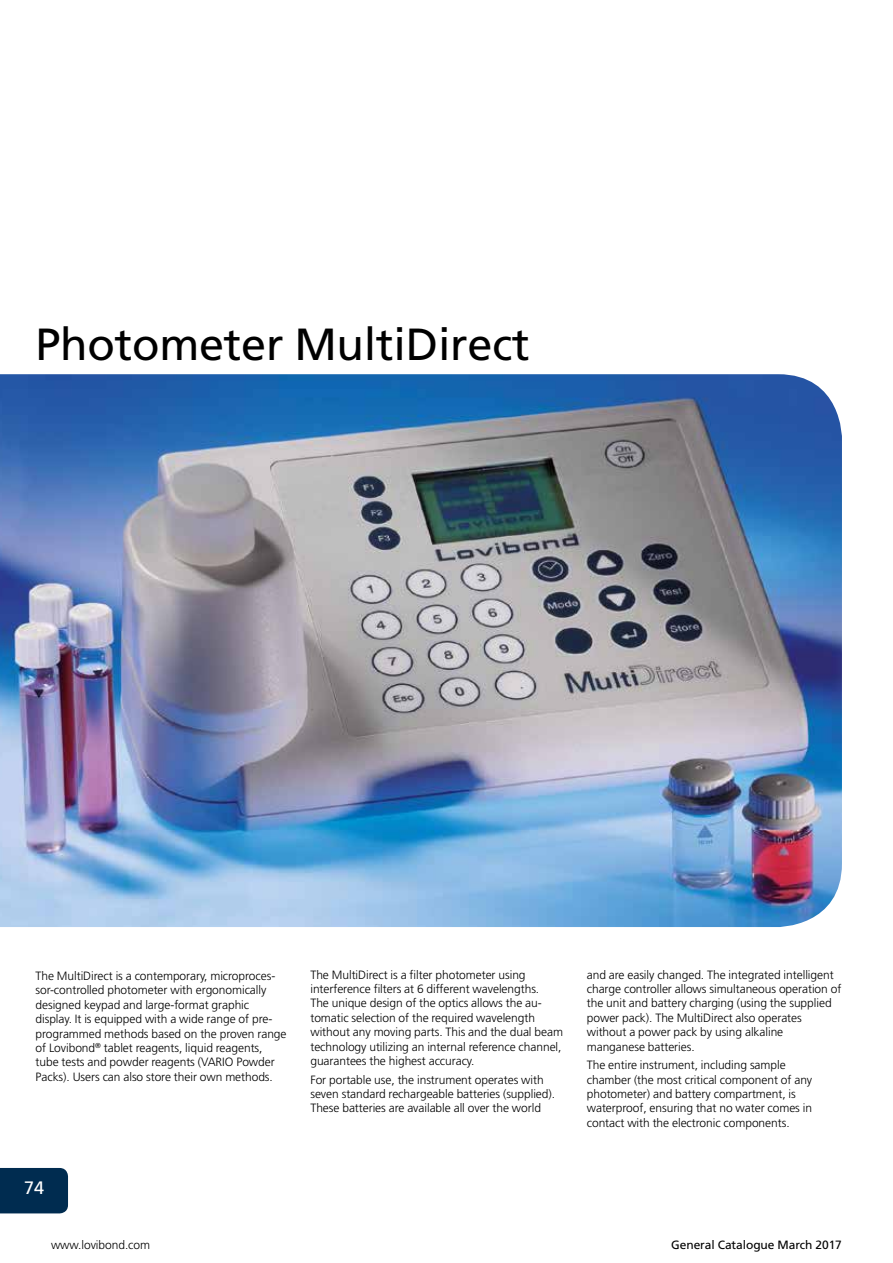
<style>
.page{position:relative;width:893px;height:1263px;background:#fff}
.page>*{position:absolute;margin:0;border:0;box-sizing:border-box;transform-origin:0 0}
.t1{font:45px "Frutiger LT";letter-spacing:-.005em;color:#000}
.t2{font:18px "Frutiger LT";color:#fff}
.t3{font:300 12px/14.4px "Frutiger LT";letter-spacing:-.005em;color:#000}
.t4{font:12px "Frutiger LT";letter-spacing:-.005em;color:#000}
</style>
<div class="page">
<div style="left:0;top:1168px;width:68px;height:45px;background:#002c50"></div>
<img style="left:0;top:374px;width:842px;height:553px">
<h1 class="t1" style="left:36px;top:318px;width:496px">Photometer MultiDirect</h1>
<p class="t3" style="left:36px;top:969px;width:253px">The MultiDirect is a contemporary, microproces&shy;sor-controlled photometer with ergonomically designed keypad and large-format graphic display. It is equipped with a wide range of pre&shy;programmed methods based on the proven range of Lovibond<sup>®</sup> tablet reagents, liquid reagents, tube tests and powder reagents (VARIO Powder Packs). Users can also store their own methods.</p>
<p class="t3" style="left:310px;top:967px;width:254px">The MultiDirect is a filter photometer using interference filters at 6 different wavelengths.<br>The unique design of the optics allows the au&shy;tomatic selection of the required wavelength without any moving parts. This and the dual beam technology utilizing an internal reference channel, guarantees the highest accuracy.</p>
<p class="t3" style="left:310px;top:1072px;width:246px">For portable use, the instrument operates with seven standard rechargeable batteries (supplied).<br>These batteries are available all over the world</p>
<h2 class="t2" style="left:24px;top:1177px;width:22px">74</h2>
<p class="t3" style="left:587px;top:967px;width:256px">and are easily changed. The integrated intelligent charge controller allows simultaneous operation of the unit and battery charging (using the supplied power pack). The MultiDirect also operates without a power pack by using alkaline manganese batteries.</p>
<p class="t3" style="left:587px;top:1058px;width:227px">The entire instrument, including sample chamber (the most critical component of any photometer) and battery compartment, is waterproof, ensuring that no water comes in contact with the electronic components.</p>
<p class="t3" style="left:51px;top:1238px;width:101px">www.lovibond.com</p>
<p class="t4" style="left:671px;top:1238px;width:172px">General Catalogue March 2017</p>
</div>
